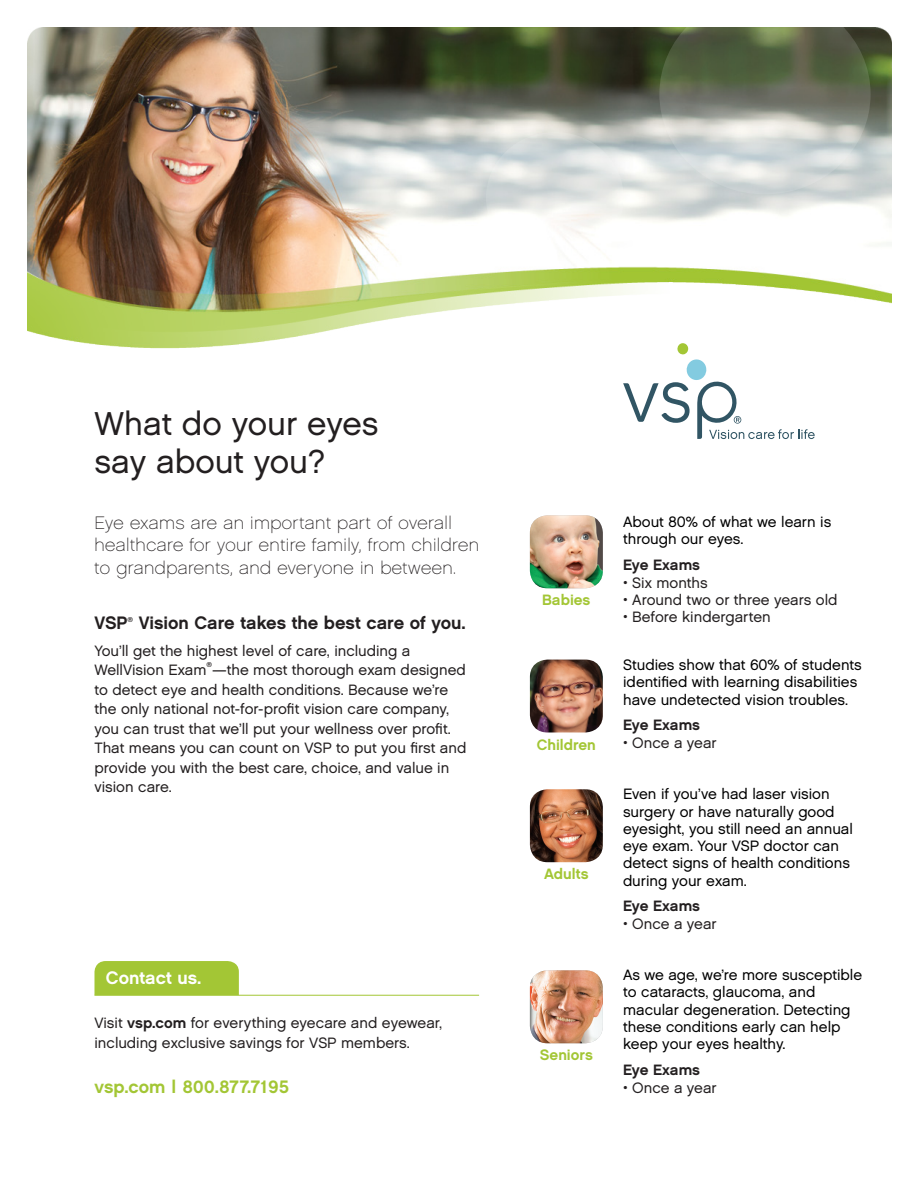
<style>
.page{position:relative;width:918px;height:1188px;background:#fff}
.page>*{position:absolute;margin:0;border:0;box-sizing:border-box;transform-origin:0 0}
.t1{font:33px/37.5px "Chalet London Nineteen Sixty";color:#231f20}
.body_copy{font:18px/22.5px "Chalet Paris Nineteen Sixty";letter-spacing:.025em;color:#231f20}
.Subhead{font:18px "Chalet New York Nineteen Sixty";color:#231f20}
.body_copy-2{font:18px "Chalet New York Nineteen Sixty";letter-spacing:.025em;color:#a3c635}
.t2{font:18px "Chalet New York Nineteen Sixty";color:#fff}
.body_copy-3{font:15px/19.5px "Chalet London Nineteen Sixty";color:#231f20}
.Body_Text_-_bold{font:15px/17.2px "Chalet London Nineteen Sixty";color:#000}
.Body_Text_-_bold-2{font:15px "Chalet London Nineteen Sixty";color:#231f20}
.Body_Text_-_bold-3{font:15px "Chalet New York Nineteen Sixty";color:#231f20}
.Body_Text_-_bold-4{font:15px "Chalet New York Nineteen Sixty";color:#a3c635}
.Subhead-2{font:7.05px "Chalet London Nineteen Sixty";color:#231f20}
.body_copy-4{font:7.05px "Chalet London Nineteen Sixty";color:#231f20}
.s1{font-family:"Chalet New York Nineteen Sixty"}
</style>
<div class="page">
<img style="left:27px;top:27px;width:865px;height:322px">
<svg style="left:659px;top:27px;width:212px;height:167px;background:#939a8c"></svg>
<svg style="left:486px;top:132px;width:138px;height:131px"></svg>
<svg style="left:677px;top:343px;width:12px;height:12px"></svg>
<svg style="left:623px;top:359px;width:192px;height:80px"></svg>
<img style="left:530px;top:515px;width:73px;height:73px">
<img style="left:530px;top:660px;width:73px;height:73px">
<img style="left:530px;top:789px;width:73px;height:73px">
<img style="left:530px;top:970px;width:73px;height:73px">
<div style="left:94px;top:961px;width:145px;height:34px;background:#a3c635"></div>
<hr style="left:94px;top:995px;width:385px;height:1px;background:#a3c635">
<p class="t1" style="left:94px;top:405px;width:286px">What do your eyes say about you?</p>
<p class="body_copy" style="left:94px;top:512px;width:386px">Eye exams are an important part of overall healthcare for your entire family, from children to grandparents, and everyone in between.</p>
<p class="Subhead" style="left:94px;top:612px;width:35px">VSP</p>
<p class="Subhead-2" style="left:128px;top:615px;width:7px">®</p>
<p class="Subhead" style="left:139px;top:612px;width:328px">Vision Care takes the best care of you.</p>
<p class="body_copy-3" style="left:94px;top:641px;width:373px">You’ll get the highest level of care, including a<br>WellVision Exam —the most thorough exam designed</p>
<p class="body_copy-4" style="left:207px;top:661px;width:7px">®</p>
<p class="body_copy-3" style="left:94px;top:680px;width:373px">to detect eye and health conditions. Because we’re the only national not-for-profit vision care company, you can trust that we’ll put your wellness over profit.<br>That means you can count on VSP to put you first and provide you with the best care, choice, and value in vision care.</p>
<p class="t2" style="left:106px;top:967px;width:97px">Contact us.</p>
<p class="body_copy-3" style="left:94px;top:1013px;width:349px">Visit <span class="s1">vsp.com</span> for everything eyecare and eyewear, including exclusive savings for VSP members.</p>
<p class="body_copy-2" style="left:94px;top:1075px;width:196px">vsp.com | 800.877.7195</p>
<p class="Body_Text_-_bold-4" style="left:542px;top:591px;width:50px">Babies</p>
<p class="Body_Text_-_bold-4" style="left:537px;top:736px;width:61px">Children</p>
<p class="Body_Text_-_bold-4" style="left:544px;top:865px;width:46px">Adults</p>
<p class="Body_Text_-_bold-4" style="left:540px;top:1045px;width:55px">Seniors</p>
<p class="Body_Text_-_bold" style="left:623px;top:513px;width:210px">About 80% of what we learn is through our eyes.</p>
<p class="Body_Text_-_bold-3" style="left:623px;top:555px;width:78px">Eye Exams</p>
<p class="Body_Text_-_bold-2" style="left:623px;top:573px;width:86px">• Six months</p>
<p class="body_copy-3" style="left:623px;top:590px;width:216px">• Around two or three years old</p>
<p class="body_copy-3" style="left:623px;top:607px;width:149px">• Before kindergarten</p>
<p class="Body_Text_-_bold" style="left:623px;top:656px;width:240px">Studies show that 60% of students identified with learning disabilities have undetected vision troubles.</p>
<p class="Body_Text_-_bold-3" style="left:623px;top:715px;width:78px">Eye Exams</p>
<p class="Body_Text_-_bold-2" style="left:623px;top:734px;width:95px">• Once a year</p>
<p class="Body_Text_-_bold" style="left:623px;top:785px;width:231px">Even if you’ve had laser vision surgery or have naturally good eyesight, you still need an annual eye exam. Your VSP doctor can detect signs of health conditions during your exam.</p>
<p class="Body_Text_-_bold-3" style="left:623px;top:896px;width:78px">Eye Exams</p>
<p class="Body_Text_-_bold-2" style="left:623px;top:915px;width:95px">• Once a year</p>
<p class="Body_Text_-_bold" style="left:623px;top:966px;width:241px">As we age, we’re more susceptible to cataracts, glaucoma, and macular degeneration. Detecting these conditions early can help keep your eyes healthy.</p>
<p class="Body_Text_-_bold-3" style="left:623px;top:1060px;width:78px">Eye Exams</p>
<p class="Body_Text_-_bold-2" style="left:623px;top:1078px;width:95px">• Once a year</p>
</div>
